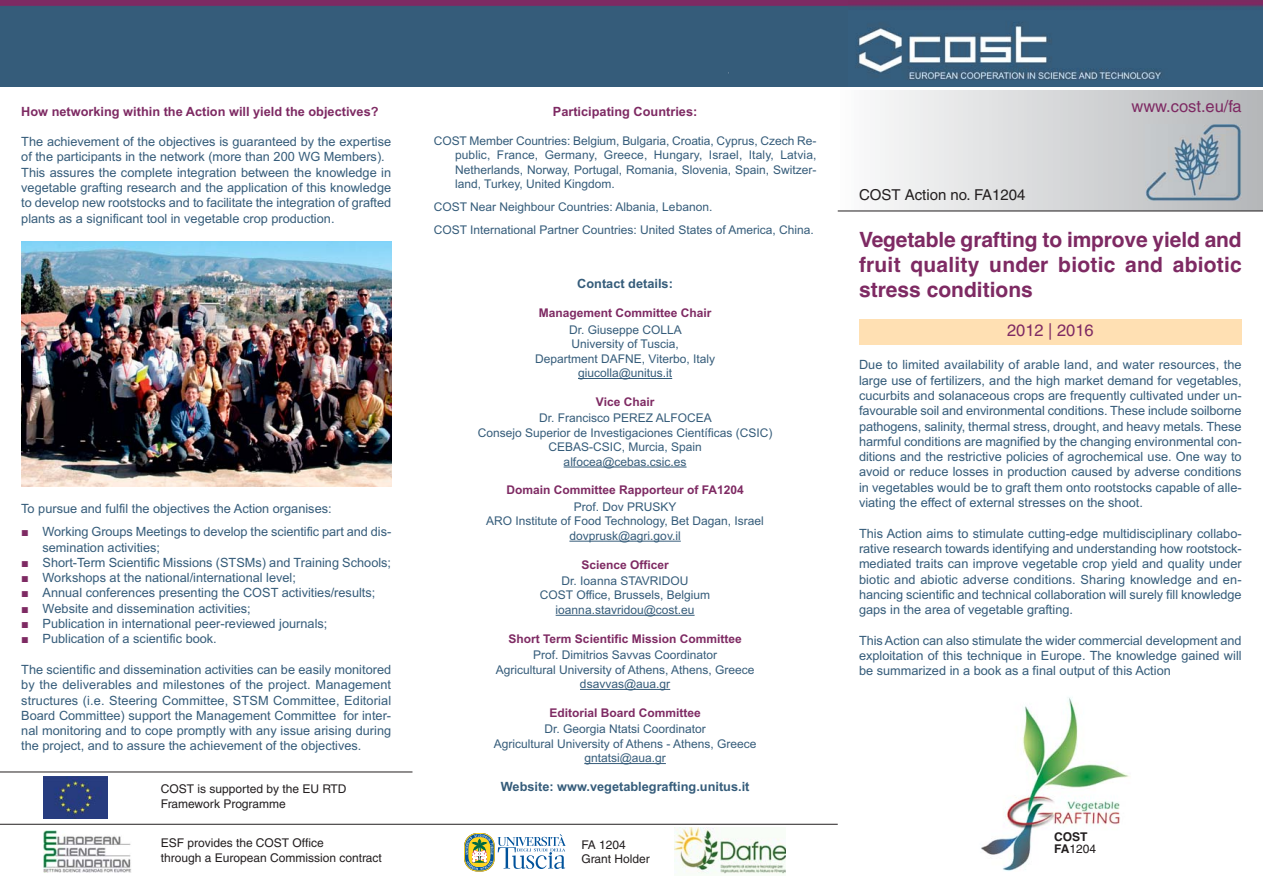
<style>
.page{position:relative;width:1263px;height:893px;background:#fff}
.page>*{position:absolute;margin:0;border:0;box-sizing:border-box;transform-origin:0 0}
.t1{font:700 21px/25.2px "Helvetica";letter-spacing:.01em;color:#7e2a63;text-align:justify}
.t2{font:16.5px "Helvetica";color:#7e2a63}
.t3{font:15px "Helvetica";color:#231f20}
.t4{font:12.75px/15.3px "Arial";color:#355c7a;text-align:justify}
.t5{font:700 12.75px "Arial";color:#7e2a63}
.t6{font:700 12.75px "Arial";color:#355c7a}
.t7{font:12px/14.4px "Arial";color:#355c7a;text-align:center}
.t8{font:700 12px "Arial";color:#7e2a63}
.t9{font:12px/14.4px "Helvetica";color:#231f20}
.t10{font:700 12px/12px "Helvetica";color:#231f20}
.s1{color:#7e2a63}
.s2{font-weight:400}
</style>
<div class="page">
<hr style="left:0;top:772px;width:412px;height:1px;background:#231f20">
<hr style="left:0;top:824px;width:838px;height:1px;background:#231f20">
<img style="left:847px;top:0;width:416px;height:87px">
<div style="left:727px;top:0;width:120px;height:87px;background:#355c7a"></div>
<div style="left:617px;top:0;width:110px;height:87px;background:#355c7a"></div>
<div style="left:507px;top:0;width:110px;height:87px;background:#355c7a"></div>
<div style="left:396px;top:0;width:111px;height:87px;background:#355c7a"></div>
<div style="left:286px;top:0;width:110px;height:87px;background:#355c7a"></div>
<div style="left:176px;top:0;width:110px;height:87px;background:#355c7a"></div>
<div style="left:65px;top:0;width:111px;height:87px;background:#355c7a"></div>
<div style="left:0;top:0;width:65px;height:87px;background:#355c7a"></div>
<div style="left:838px;top:91px;width:425px;height:120px;background:linear-gradient(to right,#fcfcfc,#b4b6b9)"></div>
<img style="left:1145px;top:124px;width:96px;height:77px">
<div style="left:859px;top:319px;width:383px;height:26px;background:#ffe0b3"></div>
<hr style="left:838px;top:211px;width:425px;height:1px;background:#231f20">
<img style="left:21px;top:241px;width:370px;height:246px">
<img style="left:44px;top:776px;width:64px;height:43px">
<img style="left:44px;top:830px;width:87px;height:42px">
<hr style="left:578px;top:378px;width:94px;height:1px;background:#355c7a">
<hr style="left:564px;top:467px;width:122px;height:1px;background:#355c7a">
<hr style="left:569px;top:541px;width:112px;height:1px;background:#355c7a">
<hr style="left:556px;top:615px;width:139px;height:1px;background:#355c7a">
<hr style="left:580px;top:689px;width:90px;height:1px;background:#355c7a">
<hr style="left:584px;top:763px;width:82px;height:1px;background:#355c7a">
<img style="left:981px;top:697px;width:149px;height:174px">
<div style="left:464px;top:833px;width:30px;height:38px;border:1px solid #ffd51f;border-radius:13px"></div>
<svg style="left:465px;top:834px;width:101px;height:36px"></svg>
<img style="left:674px;top:828px;width:112px;height:46px">
<p class="t5" style="left:21px;top:106px;width:359px">How networking within the Action will yield the objectives?</p>
<p class="t4" style="left:21px;top:135px;width:371px;text-align:left">The achievement of the objectives is guaranteed by the expertise of the participants in the network (more than 200 WG Members).<br>This assures the complete integration between the knowledge in vegetable grafting research and the application of this knowledge to develop new rootstocks and to facilitate the integration of grafted plants as a significant tool in vegetable crop production.</p>
<p class="t4" style="left:21px;top:503px;width:312px">To pursue and fulfil the objectives the Action organises:</p>
<p class="t4" style="left:42px;top:525px;width:350px;text-indent:-21px"><span class="s1">■</span> Working Groups Meetings to develop the scientific part and dis&shy;semination activities;</p>
<p class="t4" style="left:21px;top:556px;width:371px"><span class="s1">■</span> Short-Term Scientific Missions (STSMs) and Training Schools;</p>
<p class="t4" style="left:21px;top:571px;width:276px"><span class="s1">■</span> Workshops at the national/international level;</p>
<p class="t4" style="left:21px;top:587px;width:356px"><span class="s1">■</span> Annual conferences presenting the COST activities/results;</p>
<p class="t4" style="left:21px;top:602px;width:231px"><span class="s1">■</span> Website and dissemination activities;</p>
<p class="t4" style="left:21px;top:617px;width:308px"><span class="s1">■</span> Publication in international peer-reviewed journals;</p>
<p class="t4" style="left:21px;top:632px;width:197px"><span class="s1">■</span> Publication of a scientific book.</p>
<p class="t4" style="left:21px;top:663px;width:371px">The scientific and dissemination activities can be easily monitored by the deliverables and milestones of the project. Management structures (i.e. Steering Committee, STSM Committee, Editorial Board Committee) support the Management Committee for inter&shy;nal monitoring and to cope promptly with any issue arising during the project, and to assure the achievement of the objectives.</p>
<p class="t9" style="left:161px;top:783px;width:187px">COST is supported by the EU RTD<br>Framework Programme</p>
<p class="t9" style="left:161px;top:837px;width:222px">ESF provides the COST Office<br>through a European Commission contract</p>
<p class="t5" style="left:553px;top:106px;width:146px">Participating Countries:</p>
<p class="t7" style="left:455px;top:135px;width:363px;text-align:justify;text-indent:-21px">COST Member Countries: Belgium, Bulgaria, Croatia, Cyprus, Czech Re&shy;public, France, Germany, Greece, Hungary, Israel, Italy, Latvia, Netherlands, Norway, Portugal, Romania, Slovenia, Spain, Switzer&shy;land, Turkey, United Kingdom.</p>
<p class="t7" style="left:434px;top:196px;width:381px;line-height:23px;text-align:left">COST Near Neighbour Countries: Albania, Lebanon.<br>COST International Partner Countries: United States of America, China.</p>
<p class="t6" style="left:577px;top:279px;width:97px">Contact details:</p>
<p class="t8" style="left:539px;top:309px;width:174px">Management Committee Chair</p>
<p class="t7" style="left:535px;top:324px;width:181px">Dr. Giuseppe COLLA<br>University of Tuscia,<br>Department DAFNE, Viterbo, Italy giucolla@unitus.it</p>
<p class="t8" style="left:596px;top:397px;width:60px">Vice Chair</p>
<p class="t7" style="left:478px;top:412px;width:296px">Dr. Francisco PEREZ ALFOCEA<br>Consejo Superior de Investigaciones Científicas (CSIC)<br>CEBAS-CSIC, Murcia, Spain<br>alfocea@cebas.csic.es</p>
<p class="t8" style="left:506px;top:486px;width:239px">Domain Committee Rapporteur of FA1204</p>
<p class="t7" style="left:486px;top:501px;width:279px">Prof. Dov PRUSKY<br>ARO Institute of Food Technology, Bet Dagan, Israel dovprusk@agri.gov.il</p>
<p class="t8" style="left:581px;top:560px;width:89px">Science Officer</p>
<p class="t7" style="left:540px;top:575px;width:172px">Dr. Ioanna STAVRIDOU<br>COST Office, Brussels, Belgium ioanna.stavridou@cost.eu</p>
<p class="t8" style="left:508px;top:634px;width:235px">Short Term Scientific Mission Committee</p>
<p class="t7" style="left:496px;top:649px;width:260px">Prof. Dimitrios Savvas Coordinator<br>Agricultural University of Athens, Athens, Greece dsavvas@aua.gr</p>
<p class="t8" style="left:549px;top:708px;width:153px">Editorial Board Committee</p>
<p class="t7" style="left:494px;top:723px;width:264px">Dr. Georgia Ntatsi Coordinator<br>Agricultural University of Athens - Athens, Greece gntatsi@aua.gr</p>
<p class="t6" style="left:501px;top:782px;width:250px">Website: www.vegetablegrafting.unitus.it</p>
<p class="t9" style="left:581px;top:838px;width:70px">FA 1204<br>Grant Holder</p>
<p class="t3" style="left:859px;top:190px;width:168px">COST Action no. FA1204</p>
<p class="t2" style="left:1131px;top:100px;width:112px">www.cost.eu/fa</p>
<h1 class="t1" style="left:859px;top:229px;width:384px">Vegetable grafting to improve yield and fruit quality under biotic and abiotic stress conditions</h1>
<p class="t2" style="left:1007px;top:324px;width:88px">2012 | 2016</p>
<p class="t4" style="left:859px;top:358px;width:384px">Due to limited availability of arable land, and water resources, the large use of fertilizers, and the high market demand for vegetables, cucurbits and solanaceous crops are frequently cultivated under un&shy;favourable soil and environmental conditions. These include soilborne pathogens, salinity, thermal stress, drought, and heavy metals. These harmful conditions are magnified by the changing environmental con&shy;ditions and the restrictive policies of agrochemical use. One way to avoid or reduce losses in production caused by adverse conditions in vegetables would be to graft them onto rootstocks capable of alle&shy;viating the effect of external stresses on the shoot.</p>
<p class="t4" style="left:859px;top:527px;width:384px">This Action aims to stimulate cutting-edge multidisciplinary collabo&shy;rative research towards identifying and understanding how rootstock&shy;mediated traits can improve vegetable crop yield and quality under biotic and abiotic adverse conditions. Sharing knowledge and en&shy;hancing scientific and technical collaboration will surely fill knowledge gaps in the area of vegetable grafting.</p>
<p class="t4" style="left:859px;top:634px;width:384px">This Action can also stimulate the wider commercial development and exploitation of this technique in Europe. The knowledge gained will be summarized in a book as a final output of this Action</p>
<p class="t10" style="left:1054px;top:831px;width:43px">COST<br>FA<span class="s2">1204</span></p>
</div>
